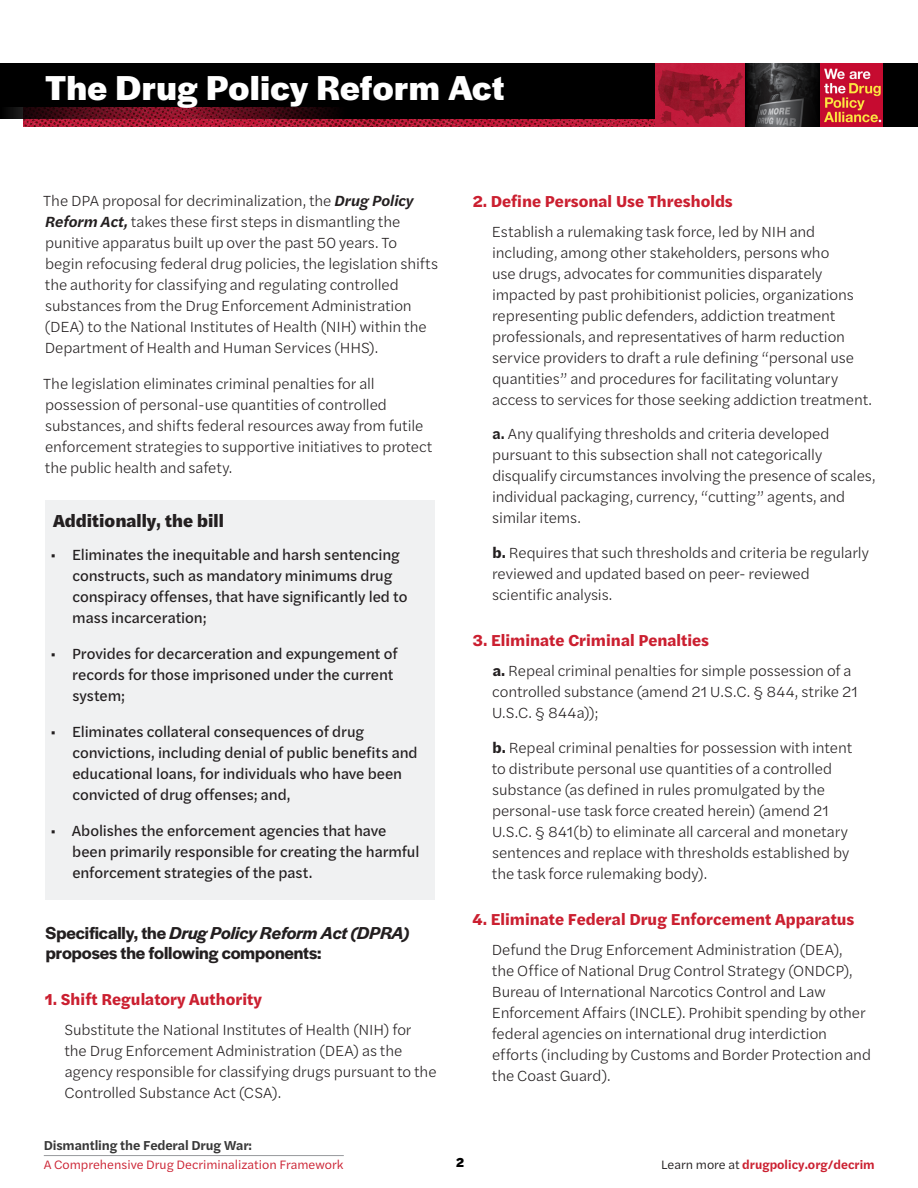
<style>
.page{position:relative;width:918px;height:1188px;background:#fff}
.page>*{position:absolute;margin:0;border:0;box-sizing:border-box;transform-origin:0 0}
.t1{font:700 36px "Halyard Display";letter-spacing:.02em;color:#fff}
.Section_Subhead{font:600 18px/19.5px "Halyard Display";letter-spacing:-.005em;color:#231f20}
.Subhead{font:900 18px "Halyard Text";color:#231f20}
.Numbered_Bullet_Head{font:700 16.5px "Halyard Text";color:#cb1f30}
.Numbered_Bullets_Bod{font:300 15.3px/21px "Halyard Text";letter-spacing:-.01em;color:#231f20}
.Body_Copy{font:300 15.3px/21px "Halyard Text";letter-spacing:-.01em;color:#231f20}
.t2{font:15.3px/21px "Halyard Text";letter-spacing:-.005em;color:#231f20}
.t3{font:600 13.5px "Halyard Text";letter-spacing:-.01em;color:#383838}
.t4{font:700 13.5px "Halyard Display";color:#000}
.t5{font:12.75px "Halyard Text";color:#cb1f30}
.t6{font:600 12.75px "Halyard Text";color:#cb1f30}
.s1{font-weight:600;font-style:italic}
.s2{font-style:italic}
.s3{font-weight:600}
.s4{font-weight:700}
.s5{font-weight:400;color:#231f20}
</style>
<div class="page">
<img style="left:23px;top:118px;width:633px;height:9px">
<img style="left:769px;top:63px;width:6px;height:64px">
<div style="left:347px;top:107px;width:344px;height:11px;background:#000"></div>
<div style="left:0;top:63px;width:656px;height:44px;background:#000"></div>
<svg style="left:279px;top:107px;width:68px;height:11px"></svg>
<svg style="left:0;top:107px;width:279px;height:11px;background:#590e1b"></svg>
<img style="left:656px;top:63px;width:89px;height:64px">
<svg style="left:775px;top:63px;width:45px;height:64px;background:#333334"></svg>
<svg style="left:745px;top:63px;width:24px;height:64px;background:#232324"></svg>
<img style="left:820px;top:63px;width:64px;height:64px">
<div style="left:884px;top:62px;width:34px;height:66px;background:#000"></div>
<div style="left:0;top:51px;width:918px;height:12px;background:#fff"></div>
<hr style="left:44px;top:1155px;width:300px;height:1px;background:#97999c">
<div style="left:45px;top:500px;width:389px;height:400px;background:#f0f1f2"></div>
<h1 class="t1" style="left:45px;top:62px;width:461px">The Drug Policy Reform Act</h1>
<p class="Body_Copy" style="left:43px;top:189px;width:396px">The DPA proposal for decriminalization, the <span class="s1">Drug Policy Reform Act,</span> takes these first steps in dismantling the punitive apparatus built up over the past 50 years. To<br>begin refocusing federal drug policies, the legislation shifts the authority for classifying and regulating controlled substances from the Drug Enforcement Administration (DEA) to the National Institutes of Health (NIH) within the Department of Health and Human Services (HHS).</p>
<p class="Body_Copy" style="left:43px;top:372px;width:391px">The legislation eliminates criminal penalties for all possession of personal-use quantities of controlled substances, and shifts federal resources away from futile enforcement strategies to supportive initiatives to protect the public health and safety.</p>
<p class="Subhead" style="left:53px;top:506px;width:172px">Additionally, the bill</p>
<p class="t2" style="left:72px;top:543px;width:337px;text-indent:-22px">• Eliminates the inequitable and harsh sentencing constructs, such as mandatory minimums drug conspiracy offenses, that have significantly led to mass incarceration;</p>
<p class="t2" style="left:72px;top:642px;width:327px;text-indent:-22px">• Provides for decarceration and expungement of records for those imprisoned under the current system;</p>
<p class="t2" style="left:72px;top:720px;width:347px;text-indent:-22px">• Eliminates collateral consequences of drug convictions, including denial of public benefits and educational loans, for individuals who have been convicted of drug offenses; and,</p>
<p class="t2" style="left:72px;top:819px;width:349px;text-indent:-22px">• Abolishes the enforcement agencies that have been primarily responsible for creating the harmful enforcement strategies of the past.</p>
<p class="Section_Subhead" style="left:46px;top:922px;width:365px">Specifically, the <span class="s2">Drug Policy Reform Act (DPRA) </span>proposes the following components:</p>
<p class="Numbered_Bullet_Head" style="left:45px;top:987px;width:219px">1. Shift Regulatory Authority</p>
<p class="Numbered_Bullets_Bod" style="left:64px;top:1019px;width:374px">Substitute the National Institutes of Health (NIH) for the Drug Enforcement Administration (DEA) as the agency responsible for classifying drugs pursuant to the Controlled Substance Act (CSA).</p>
<p class="t3" style="left:44px;top:1135px;width:210px">Dismantling the Federal Drug War:</p>
<p class="t5" style="left:44px;top:1156px;width:301px">A Comprehensive Drug Decriminalization Framework</p>
<p class="Numbered_Bullet_Head" style="left:473px;top:189px;width:262px">2. Define Personal Use Thresholds</p>
<p class="Numbered_Bullets_Bod" style="left:492px;top:220px;width:382px">Establish a rulemaking task force, led by NIH and including, among other stakeholders, persons who<br>use drugs, advocates for communities disparately impacted by past prohibitionist policies, organizations representing public defenders, addiction treatment professionals, and representatives of harm reduction service providers to draft a rule defining “personal use quantities” and procedures for facilitating voluntary access to services for those seeking addiction treatment.</p>
<p class="Numbered_Bullets_Bod" style="left:492px;top:423px;width:385px"><span class="s3">a.</span> Any qualifying thresholds and criteria developed pursuant to this subsection shall not categorically disqualify circumstances involving the presence of scales, individual packaging, currency, “cutting” agents, and similar items.</p>
<p class="Numbered_Bullets_Bod" style="left:492px;top:541px;width:378px"><span class="s4">b.</span> Requires that such thresholds and criteria be regularly reviewed and updated based on peer- reviewed scientific analysis.</p>
<p class="Numbered_Bullet_Head" style="left:473px;top:628px;width:238px">3. Eliminate Criminal Penalties</p>
<p class="Numbered_Bullets_Bod" style="left:492px;top:660px;width:367px"><span class="s4">a.</span> Repeal criminal penalties for simple possession of a controlled substance (amend 21 U.S.C. § 844, strike 21<br>U.S.C. § 844a));</p>
<p class="Numbered_Bullets_Bod" style="left:492px;top:736px;width:362px"><span class="s4">b.</span> Repeal criminal penalties for possession with intent to distribute personal use quantities of a controlled substance (as defined in rules promulgated by the personal-use task force created herein) (amend 21<br>U.S.C. § 841(b) to eliminate all carceral and monetary sentences and replace with thresholds established by the task force rulemaking body).</p>
<p class="Numbered_Bullet_Head" style="left:473px;top:907px;width:383px">4. Eliminate Federal Drug Enforcement Apparatus</p>
<p class="Numbered_Bullets_Bod" style="left:492px;top:939px;width:381px">Defund the Drug Enforcement Administration (DEA),<br>the Office of National Drug Control Strategy (ONDCP), Bureau of International Narcotics Control and Law Enforcement Affairs (INCLE). Prohibit spending by other federal agencies on international drug interdiction efforts (including by Customs and Border Protection and the Coast Guard).</p>
<p class="t4" style="left:456px;top:1153px;width:9px">2</p>
<p class="t6" style="left:661px;top:1155px;width:215px"><span class="s5">Learn more at</span> drugpolicy.org/decrim</p>
</div>
